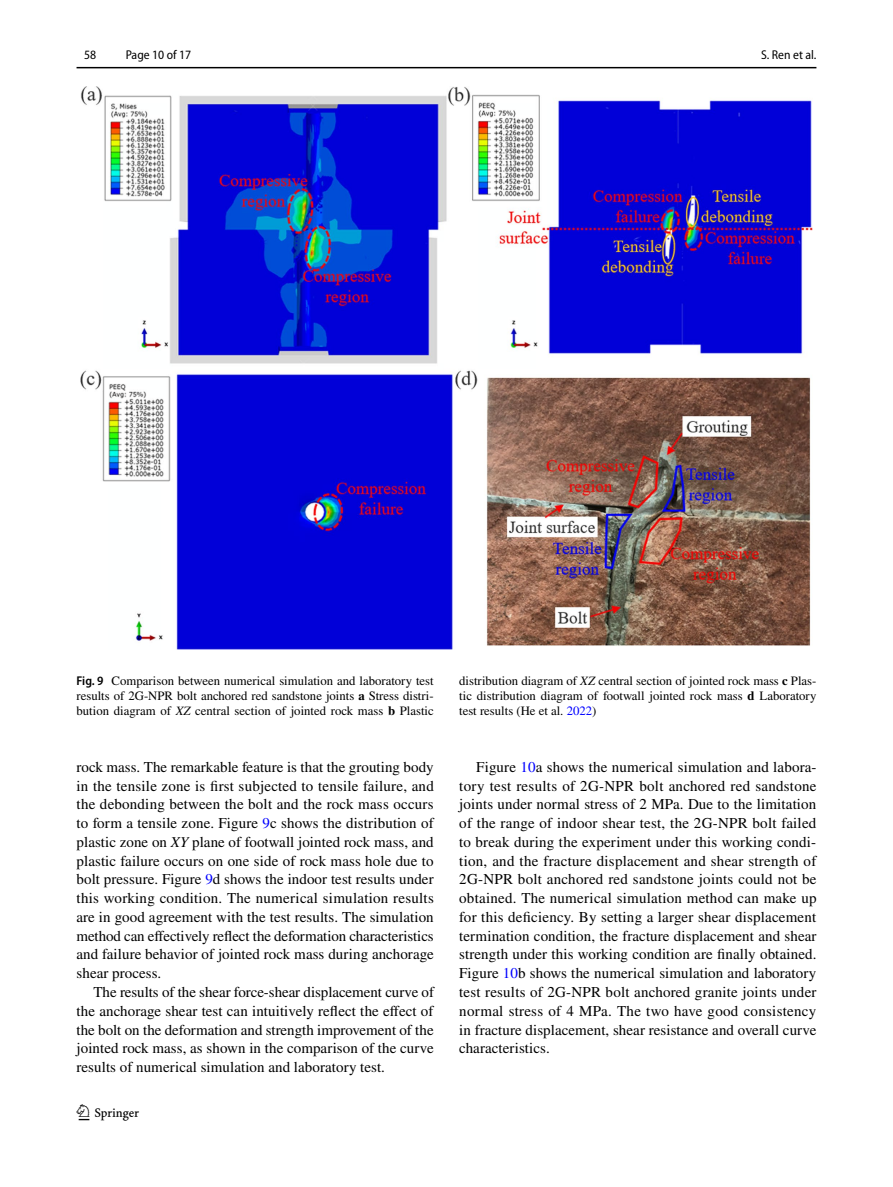
<style>
.page{position:relative;width:893px;height:1187px;background:#fff}
.page>*{position:absolute;margin:0;border:0;box-sizing:border-box;transform-origin:0 0}
.t1{font:22.5px "Springnew Regular 2";color:#000}
.t2{font:15px/18.8px "STIX";letter-spacing:.005em;color:#000;text-align:justify}
.t3{font:12.75px/15px "STIX";color:#000;text-align:justify}
.t4{font:semi-condensed 12.75px "Myriad Pro";color:#000}
.s1{font-family:"Myriad Pro";font-weight:600;font-stretch:semi-condensed}
.s2{font-weight:700}
.s3{font-style:italic}
.s4{color:#00f}
</style>
<div class="page">
<hr style="left:77px;top:67px;width:739px;height:1px;background:#000">
<img style="left:81px;top:87px;width:731px;height:562px">
<p class="t4" style="left:84px;top:48px;width:14px">58</p>
<p class="t4" style="left:126px;top:48px;width:67px">Page 10 of 17</p>
<p class="t4" style="left:761px;top:48px;width:57px">S. Ren et al.</p>
<p class="t3" style="left:77px;top:673px;width:359px"><span class="s1">Fig. 9</span> Comparison between numerical simulation and laboratory test results of 2G-NPR bolt anchored red sandstone joints <span class="s2">a</span> Stress distri&shy;bution diagram of <span class="s3">XZ</span> central section of jointed rock mass <span class="s2">b</span> Plastic</p>
<p class="t3" style="left:459px;top:673px;width:359px">distribution diagram of <span class="s3">XZ</span> central section of jointed rock mass <span class="s2">c</span> Plas&shy;tic distribution diagram of footwall jointed rock mass <span class="s2">d</span> Laboratory test results (He et al. <span class="s4">2022</span>)</p>
<p class="t2" style="left:77px;top:758px;width:359px">rock mass. The remarkable feature is that the grouting body in the tensile zone is first subjected to tensile failure, and the debonding between the bolt and the rock mass occurs to form a tensile zone. Figure <span class="s4">9</span>c shows the distribution of plastic zone on <span class="s3">XY</span> plane of footwall jointed rock mass, and plastic failure occurs on one side of rock mass hole due to bolt pressure. Figure <span class="s4">9</span>d shows the indoor test results under this working condition. The numerical simulation results are in good agreement with the test results. The simulation method can effectively reflect the deformation characteristics and failure behavior of jointed rock mass during anchorage shear process.</p>
<p class="t2" style="left:77px;top:983px;width:359px;text-indent:17px">The results of the shear force-shear displacement curve of the anchorage shear test can intuitively reflect the effect of the bolt on the deformation and strength improvement of the jointed rock mass, as shown in the comparison of the curve results of numerical simulation and laboratory test.</p>
<h1 class="t1" style="left:79px;top:1104px;width:62px">1 3</h1>
<p class="t2" style="left:459px;top:758px;width:359px;text-indent:17px">Figure <span class="s4">10</span>a shows the numerical simulation and labora&shy;tory test results of 2G-NPR bolt anchored red sandstone joints under normal stress of 2 MPa. Due to the limitation of the range of indoor shear test, the 2G-NPR bolt failed to break during the experiment under this working condi&shy;tion, and the fracture displacement and shear strength of 2G-NPR bolt anchored red sandstone joints could not be obtained. The numerical simulation method can make up for this deficiency. By setting a larger shear displacement termination condition, the fracture displacement and shear strength under this working condition are finally obtained.<br>Figure <span class="s4">10</span>b shows the numerical simulation and laboratory test results of 2G-NPR bolt anchored granite joints under normal stress of 4 MPa. The two have good consistency in fracture displacement, shear resistance and overall curve characteristics.</p>
</div>
